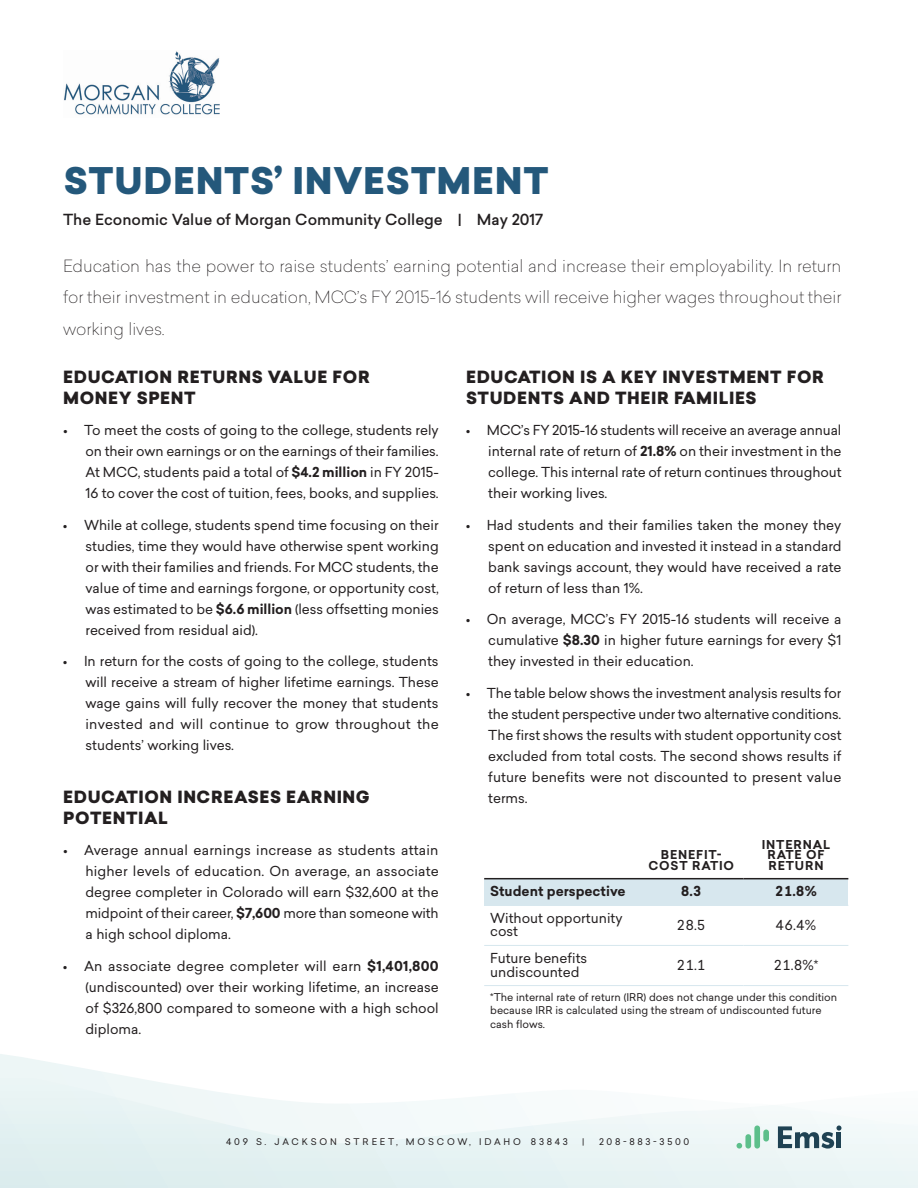
<style>
.page{position:relative;width:918px;height:1188px;background:#fff}
.page>*{position:absolute;margin:0;border:0;box-sizing:border-box;transform-origin:0 0}
.t1{font:900 36px "Sailec";letter-spacing:.02em;color:#24587b}
.t2{font:100 16.5px/31.5px "Sailec";color:#231f20;text-align:justify}
.t3{font:900 16.5px/21px "Sailec";letter-spacing:.035em;color:#231f20}
.t4{font:500 15px "Sailec";color:#231f20}
.t5{font:13.5px/21px "Sailec";color:#231f20;text-align:justify}
.t6{font:700 13.5px "Sailec";color:#231f20}
.t7{font:700 12px/10.5px "Sailec";letter-spacing:.07em;color:#231f20;text-align:center}
.t8{font:10.5px "Sailec";color:#231f20}
.t9{font:9px "Sailec";letter-spacing:.32em;color:#231f20}
.s1{font-weight:700}
</style>
<div class="page">
<svg style="left:0;top:1054px;width:101px;height:18px"></svg>
<svg style="left:0;top:1072px;width:918px;height:116px"></svg>
<svg style="left:778px;top:1125px;width:63px;height:24px"></svg>
<div style="left:745px;top:1134px;width:6px;height:15px;background:#5dbf8b;border-radius:3px"></div>
<div style="left:754px;top:1125px;width:6px;height:24px;background:#5dbf8b;border-radius:3px"></div>
<svg style="left:737px;top:1143px;width:5px;height:6px"></svg>
<div style="left:763px;top:1130px;width:6px;height:12px;background:#5dbf8b;border-radius:3px"></div>
<div style="left:484px;top:879px;width:155px;height:26px;background:#d7e7ee"></div>
<div style="left:639px;top:879px;width:104px;height:26px;background:#d7e7ee"></div>
<div style="left:743px;top:879px;width:105px;height:26px;background:#d7e7ee"></div>
<hr style="left:484px;top:878px;width:155px;height:1px;background:#231f20">
<hr style="left:639px;top:878px;width:104px;height:1px;background:#231f20">
<hr style="left:743px;top:878px;width:105px;height:1px;background:#231f20">
<hr style="left:484px;top:905px;width:155px;height:1px;background:#d7e7ee">
<hr style="left:639px;top:905px;width:104px;height:1px;background:#d7e7ee">
<hr style="left:743px;top:905px;width:105px;height:1px;background:#d7e7ee">
<hr style="left:484px;top:945px;width:155px;height:1px;background:#d7e7ee">
<hr style="left:639px;top:945px;width:104px;height:1px;background:#d7e7ee">
<hr style="left:743px;top:945px;width:105px;height:1px;background:#d7e7ee">
<hr style="left:484px;top:985px;width:155px;height:1px;background:#d7e7ee">
<hr style="left:639px;top:985px;width:104px;height:1px;background:#d7e7ee">
<hr style="left:743px;top:985px;width:105px;height:1px;background:#d7e7ee">
<img style="left:64px;top:51px;width:156px;height:64px">
<h1 class="t1" style="left:64px;top:154px;width:486px">STUDENTS’ INVESTMENT</h1>
<h1 class="t4" style="left:63px;top:209px;width:482px">The Economic Value of Morgan Community College | May 2017</h1>
<h2 class="t2" style="left:63px;top:249px;width:780px">Education has the power to raise students’ earning potential and increase their employability. In return for their investment in education, MCC’s FY 2015-16 students will receive higher wages throughout their working lives.</h2>
<p class="t3" style="left:63px;top:367px;width:308px">EDUCATION RETURNS VALUE FOR<br>MONEY SPENT</p>
<p class="t5" style="left:86px;top:419px;width:355px;text-indent:-22px">• To meet the costs of going to the college, students rely on their own earnings or on the earnings of their families.<br>At MCC, students paid a total of <span class="s1">$4.2 million</span> in FY 2015- 16 to cover the cost of tuition, fees, books, and supplies.</p>
<p class="t5" style="left:86px;top:514px;width:355px;text-indent:-23px">• While at college, students spend time focusing on their studies, time they would have otherwise spent working or with their families and friends. For MCC students, the value of time and earnings forgone, or opportunity cost, was estimated to be <span class="s1">$6.6 million</span> (less offsetting monies received from residual aid).</p>
<p class="t5" style="left:86px;top:650px;width:355px;text-indent:-23px">• In return for the costs of going to the college, students will receive a stream of higher lifetime earnings. These wage gains will fully recover the money that students invested and will continue to grow throughout the students’ working lives.</p>
<p class="t3" style="left:63px;top:787px;width:308px">EDUCATION INCREASES EARNING<br>POTENTIAL</p>
<p class="t5" style="left:86px;top:839px;width:355px;text-indent:-22px">• Average annual earnings increase as students attain higher levels of education. On average, an associate degree completer in Colorado will earn $32,600 at the midpoint of their career, <span class="s1">$7,600</span> more than someone with a high school diploma.</p>
<p class="t5" style="left:86px;top:955px;width:355px;text-indent:-23px">• An associate degree completer will earn <span class="s1">$1,401,800 </span>(undiscounted) over their working lifetime, an increase of $326,800 compared to someone with a high school diploma.</p>
<p class="t3" style="left:466px;top:367px;width:360px">EDUCATION IS A KEY INVESTMENT FOR<br>STUDENTS AND THEIR FAMILIES</p>
<p class="t5" style="left:488px;top:419px;width:355px;text-indent:-22px">• MCC’s FY 2015-16 students will receive an average annual internal rate of return of <span class="s1">21.8%</span> on their investment in the college. This internal rate of return continues throughout their working lives.</p>
<p class="t5" style="left:488px;top:514px;width:355px;text-indent:-23px">• Had students and their families taken the money they spent on education and invested it instead in a standard bank savings account, they would have received a rate of return of less than 1%.</p>
<p class="t5" style="left:488px;top:608px;width:355px;text-indent:-23px">• On average, MCC’s FY 2015-16 students will receive a cumulative <span class="s1">$8.30</span> in higher future earnings for every $1 they invested in their education.</p>
<p class="t5" style="left:488px;top:682px;width:355px;text-indent:-23px">• The table below shows the investment analysis results for the student perspective under two alternative conditions.<br>The first shows the results with student opportunity cost excluded from total costs. The second shows results if future benefits were not discounted to present value terms.</p>
<p class="t7" style="left:648px;top:850px;width:87px">BENEFIT-<br>COST RATIO</p>
<p class="t7" style="left:762px;top:839px;width:70px">INTERNAL<br>RATE OF<br>RETURN</p>
<p class="t6" style="left:490px;top:882px;width:137px">Student perspective</p>
<p class="t6" style="left:681px;top:882px;width:22px">8.3</p>
<p class="t6" style="left:775px;top:882px;width:43px">21.8%</p>
<p class="t5" style="left:490px;top:907px;width:134px">Without opportunity</p>
<p class="t5" style="left:677px;top:914px;width:31px">28.5</p>
<p class="t5" style="left:490px;top:921px;width:29px">cost</p>
<p class="t5" style="left:776px;top:914px;width:42px">46.4%</p>
<p class="t5" style="left:490px;top:947px;width:99px">Future benefits</p>
<p class="t5" style="left:773px;top:954px;width:46px">21.8%*</p>
<p class="t8" style="left:490px;top:990px;width:349px">*The internal rate of return (IRR) does not change under this condition</p>
<p class="t8" style="left:490px;top:1003px;width:333px">because IRR is calculated using the stream of undiscounted future</p>
<p class="t8" style="left:490px;top:1017px;width:56px">cash flows.</p>
<p class="t5" style="left:677px;top:954px;width:31px">21.1</p>
<p class="t5" style="left:490px;top:961px;width:91px">undiscounted</p>
<p class="t9" style="left:226px;top:1135px;width:343px">409 S. JACKSON STREET, MOSCOW, IDAHO 83843</p>
<p class="t9" style="left:582px;top:1135px;width:4px">|</p>
<p class="t9" style="left:599px;top:1135px;width:92px">208-883-3500</p>
</div>
